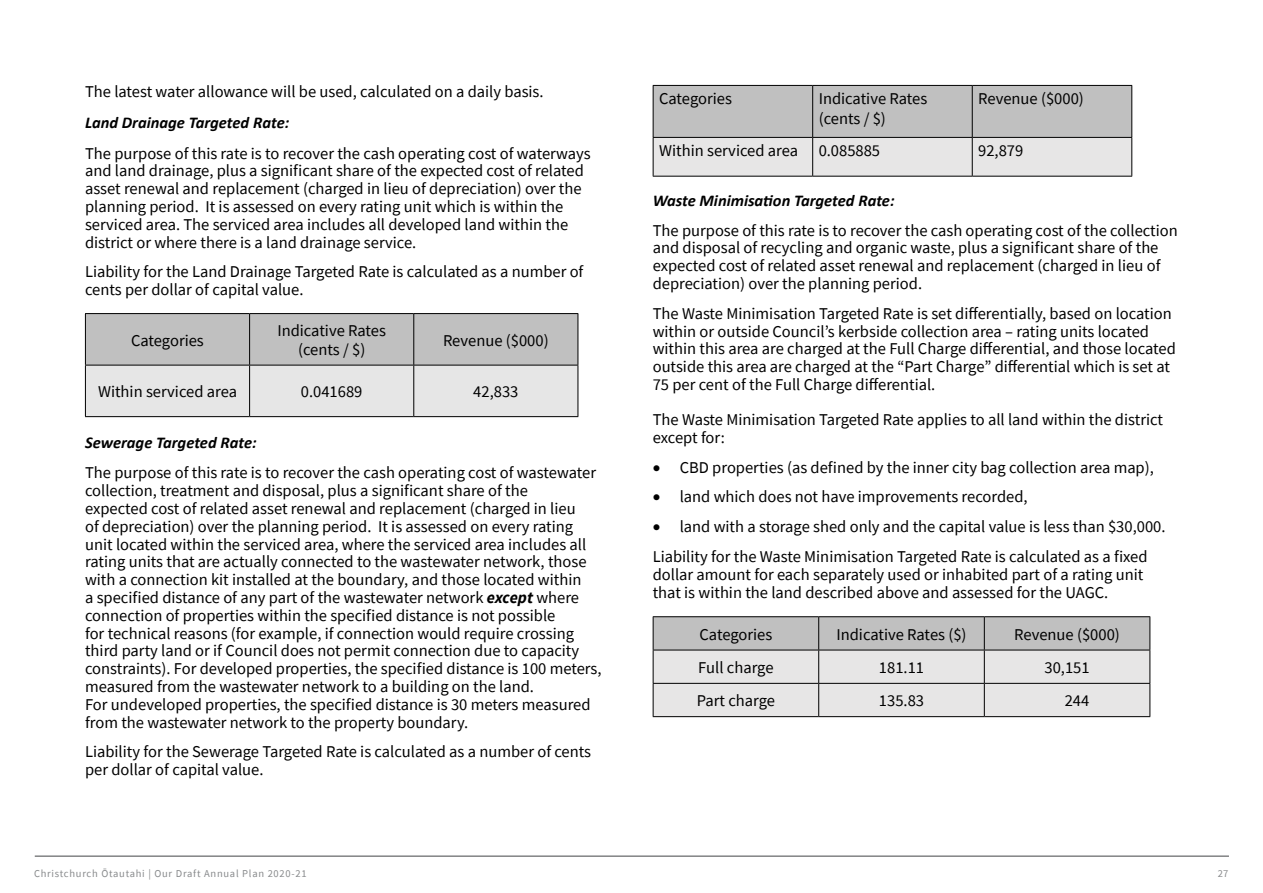
<style>
.page{position:relative;width:1263px;height:893px;background:#fff}
.page>*{position:absolute;margin:0;border:0;box-sizing:border-box;transform-origin:0 0}
.t1{font:16.5px/17.9px "Source Sans Pro";color:#000}
.t2{font:italic 700 16.5px "Calibri";color:#000}
.t3{font:10.5px "Source Sans Pro";letter-spacing:.07em;color:#888a8c}
.s1{font-weight:700;font-style:italic}
</style>
<div class="page">
<hr style="left:35px;top:856px;width:1194px;height:1px;background:#58595b">
<svg style="left:86px;top:314px;width:492px;height:102px;background:#d1d1d1"></svg>
<hr style="left:85px;top:313px;width:165px;height:1px;background:#000">
<hr style="left:85px;top:314px;width:1px;height:51px;background:#000">
<hr style="left:250px;top:313px;width:164px;height:1px;background:#000">
<hr style="left:249px;top:314px;width:1px;height:51px;background:#000">
<hr style="left:414px;top:313px;width:164px;height:1px;background:#000">
<hr style="left:413px;top:314px;width:1px;height:51px;background:#000">
<hr style="left:578px;top:314px;width:1px;height:51px;background:#000">
<hr style="left:85px;top:365px;width:1px;height:51px;background:#000">
<hr style="left:249px;top:365px;width:1px;height:51px;background:#000">
<hr style="left:413px;top:365px;width:1px;height:51px;background:#000">
<hr style="left:578px;top:365px;width:1px;height:51px;background:#000">
<hr style="left:85px;top:416px;width:165px;height:1px;background:#000">
<hr style="left:250px;top:416px;width:164px;height:1px;background:#000">
<hr style="left:414px;top:416px;width:164px;height:1px;background:#000">
<hr style="left:85px;top:365px;width:165px;height:1px;background:#000">
<hr style="left:250px;top:365px;width:164px;height:1px;background:#000">
<hr style="left:414px;top:365px;width:164px;height:1px;background:#000">
<svg style="left:654px;top:86px;width:477px;height:90px;background:#cfcfcf"></svg>
<hr style="left:653px;top:85px;width:160px;height:1px;background:#000">
<hr style="left:653px;top:86px;width:1px;height:51px;background:#000">
<hr style="left:813px;top:85px;width:159px;height:1px;background:#000">
<hr style="left:812px;top:86px;width:1px;height:51px;background:#000">
<hr style="left:972px;top:85px;width:160px;height:1px;background:#000">
<hr style="left:972px;top:86px;width:1px;height:51px;background:#000">
<hr style="left:1131px;top:86px;width:1px;height:51px;background:#000">
<hr style="left:653px;top:138px;width:1px;height:38px;background:#000">
<hr style="left:812px;top:138px;width:1px;height:38px;background:#000">
<hr style="left:972px;top:138px;width:1px;height:38px;background:#000">
<hr style="left:1131px;top:138px;width:1px;height:38px;background:#000">
<hr style="left:653px;top:176px;width:160px;height:1px;background:#000">
<hr style="left:813px;top:176px;width:159px;height:1px;background:#000">
<hr style="left:972px;top:176px;width:160px;height:1px;background:#000">
<hr style="left:653px;top:137px;width:160px;height:1px;background:#000">
<hr style="left:813px;top:137px;width:159px;height:1px;background:#000">
<hr style="left:972px;top:137px;width:160px;height:1px;background:#000">
<svg style="left:654px;top:617px;width:495px;height:99px;background:#d7d7d7"></svg>
<hr style="left:653px;top:616px;width:166px;height:1px;background:#000">
<hr style="left:653px;top:617px;width:1px;height:33px;background:#000">
<hr style="left:819px;top:616px;width:165px;height:1px;background:#000">
<hr style="left:818px;top:617px;width:1px;height:33px;background:#000">
<hr style="left:984px;top:616px;width:166px;height:1px;background:#000">
<hr style="left:984px;top:617px;width:1px;height:33px;background:#000">
<hr style="left:1149px;top:617px;width:1px;height:33px;background:#000">
<hr style="left:653px;top:650px;width:1px;height:33px;background:#000">
<hr style="left:818px;top:650px;width:1px;height:33px;background:#000">
<hr style="left:984px;top:650px;width:1px;height:33px;background:#000">
<hr style="left:1149px;top:650px;width:1px;height:33px;background:#000">
<hr style="left:653px;top:683px;width:166px;height:1px;background:#000">
<hr style="left:653px;top:684px;width:1px;height:32px;background:#000">
<hr style="left:819px;top:683px;width:165px;height:1px;background:#000">
<hr style="left:818px;top:684px;width:1px;height:32px;background:#000">
<hr style="left:984px;top:683px;width:166px;height:1px;background:#000">
<hr style="left:984px;top:684px;width:1px;height:32px;background:#000">
<hr style="left:1149px;top:684px;width:1px;height:32px;background:#000">
<hr style="left:653px;top:716px;width:166px;height:1px;background:#000">
<hr style="left:819px;top:716px;width:165px;height:1px;background:#000">
<hr style="left:984px;top:716px;width:166px;height:1px;background:#000">
<hr style="left:653px;top:650px;width:166px;height:1px;background:#000">
<hr style="left:819px;top:650px;width:165px;height:1px;background:#000">
<hr style="left:984px;top:650px;width:166px;height:1px;background:#000">
<p class="t1" style="left:85px;top:83px;width:460px">The latest water allowance will be used, calculated on a daily basis.</p>
<p class="t2" style="left:85px;top:111px;width:206px">Land Drainage Targeted Rate:</p>
<p class="t1" style="left:85px;top:144px;width:507px">The purpose of this rate is to recover the cash operating cost of waterways and land drainage, plus a significant share of the expected cost of related asset renewal and replacement (charged in lieu of depreciation) over the planning period. It is assessed on every rating unit which is within the serviced area. The serviced area includes all developed land within the district or where there is a land drainage service.</p>
<p class="t1" style="left:85px;top:263px;width:500px">Liability for the Land Drainage Targeted Rate is calculated as a number of cents per dollar of capital value.</p>
<p class="t1" style="left:131px;top:331px;width:74px">Categories</p>
<p class="t1" style="left:277px;top:320px;width:110px;line-height:19.8px;text-align:center">Indicative Rates (cents / $)</p>
<p class="t1" style="left:443px;top:331px;width:107px">Revenue ($000)</p>
<p class="t1" style="left:98px;top:383px;width:140px">Within serviced area</p>
<p class="t1" style="left:301px;top:383px;width:63px">0.041689</p>
<p class="t1" style="left:473px;top:383px;width:47px">42,833</p>
<p class="t2" style="left:85px;top:431px;width:173px">Sewerage Targeted Rate:</p>
<p class="t1" style="left:85px;top:464px;width:518px">The purpose of this rate is to recover the cash operating cost of wastewater collection, treatment and disposal, plus a significant share of the<br>expected cost of related asset renewal and replacement (charged in lieu<br>of depreciation) over the planning period. It is assessed on every rating unit located within the serviced area, where the serviced area includes all rating units that are actually connected to the wastewater network, those with a connection kit installed at the boundary, and those located within<br>a specified distance of any part of the wastewater network <span class="s1">except</span> where connection of properties within the specified distance is not possible<br>for technical reasons (for example, if connection would require crossing third party land or if Council does not permit connection due to capacity constraints). For developed properties, the specified distance is 100 meters, measured from the wastewater network to a building on the land.<br>For undeveloped properties, the specified distance is 30 meters measured from the wastewater network to the property boundary.</p>
<p class="t1" style="left:85px;top:743px;width:508px">Liability for the Sewerage Targeted Rate is calculated as a number of cents per dollar of capital value.</p>
<p class="t1" style="left:659px;top:89px;width:74px">Categories</p>
<p class="t1" style="left:819px;top:88px;width:110px;line-height:19.8px">Indicative Rates (cents / $)</p>
<p class="t1" style="left:978px;top:89px;width:107px">Revenue ($000)</p>
<p class="t1" style="left:659px;top:141px;width:223px">Within serviced area 0.085885</p>
<p class="t1" style="left:978px;top:141px;width:47px">92,879</p>
<p class="t2" style="left:653px;top:189px;width:243px">Waste Minimisation Targeted Rate:</p>
<p class="t1" style="left:653px;top:221px;width:527px">The purpose of this rate is to recover the cash operating cost of the collection and disposal of recycling and organic waste, plus a significant share of the expected cost of related asset renewal and replacement (charged in lieu of depreciation) over the planning period.</p>
<p class="t1" style="left:653px;top:304px;width:525px">The Waste Minimisation Targeted Rate is set differentially, based on location within or outside Council’s kerbside collection area – rating units located within this area are charged at the Full Charge differential, and those located outside this area are charged at the “Part Charge” differential which is set at 75 per cent of the Full Charge differential.</p>
<p class="t1" style="left:653px;top:410px;width:512px">The Waste Minimisation Targeted Rate applies to all land within the district except for:</p>
<p class="t1" style="left:653px;top:458px;width:503px">• CBD properties (as defined by the inner city bag collection area map),</p>
<p class="t1" style="left:653px;top:488px;width:376px">• land which does not have improvements recorded,</p>
<p class="t1" style="left:653px;top:512px;width:514px;line-height:29.8px">• land with a storage shed only and the capital value is less than $30,000.<br>Liability for the Waste Minimisation Targeted Rate is calculated as a fixed</p>
<p class="t1" style="left:653px;top:565px;width:492px">dollar amount for each separately used or inhabited part of a rating unit that is within the land described above and assessed for the UAGC.</p>
<p class="t1" style="left:699px;top:625px;width:74px">Categories</p>
<p class="t1" style="left:836px;top:625px;width:132px">Indicative Rates ($)</p>
<p class="t1" style="left:1014px;top:625px;width:107px">Revenue ($000)</p>
<p class="t1" style="left:698px;top:658px;width:77px">Full charge</p>
<p class="t1" style="left:879px;top:658px;width:47px">181.11</p>
<p class="t1" style="left:1044px;top:658px;width:47px">30,151</p>
<p class="t1" style="left:697px;top:692px;width:80px">Part charge</p>
<p class="t1" style="left:879px;top:692px;width:47px">135.83</p>
<p class="t1" style="left:1065px;top:692px;width:26px">244</p>
<p class="t3" style="left:34px;top:867px;width:274px">Christchurch Ōtautahi | Our Draft Annual Plan 2020-21</p>
<p class="t3" style="left:1218px;top:867px;width:12px">27</p>
</div>
